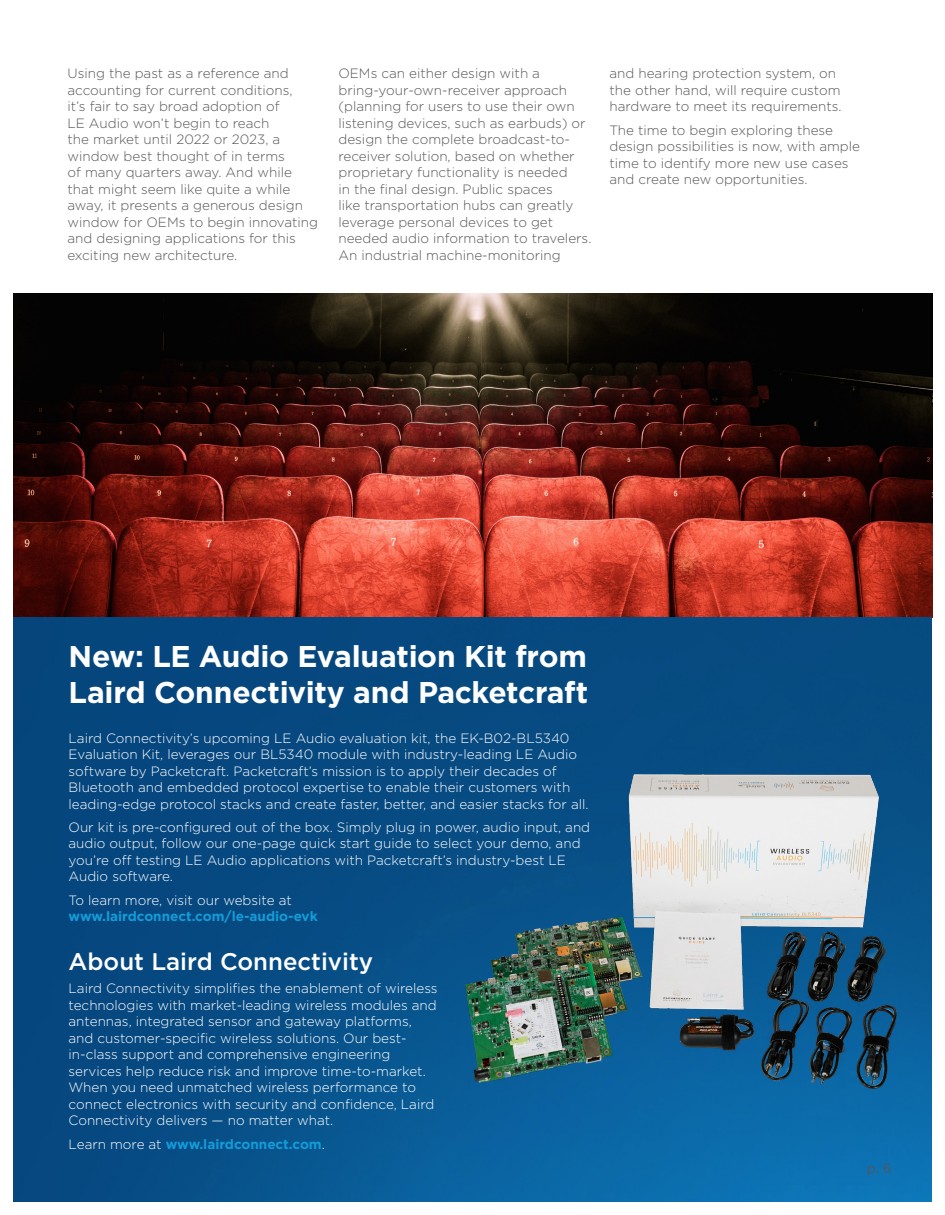
<style>
.page{position:relative;width:945px;height:1215px;background:#fff}
.page>*{position:absolute;margin:0;border:0;box-sizing:border-box;transform-origin:0 0}
.t1{font:700 30px/36px "Gotham";letter-spacing:-.01em;color:#fff}
.H2___White___Left{font:500 24px "Gotham";color:#fff}
.t2{font:300 13.5px/16.5px "Gotham";color:#fff}
.t3{font:300 13.5px/16.5px "Gotham";color:#55565a}
.t4{font:700 13.5px/16.5px "Gotham";color:#139cd8}
.t5{font:13.5px "Gotham";color:#55565a}
.s1{font-weight:300;color:#fff}
</style>
<div class="page">
<img style="left:14px;top:293px;width:919px;height:909px">
<img style="left:382px;top:750px;width:523px;height:358px">
<p class="t3" style="left:68px;top:65px;width:252px">Using the past as a reference and accounting for current conditions,<br>it’s fair to say broad adoption of<br>LE Audio won’t begin to reach<br>the market until 2022 or 2023, a window best thought of in terms<br>of many quarters away. And while that might seem like quite a while away, it presents a generous design window for OEMs to begin innovating and designing applications for this exciting new architecture.</p>
<p class="t3" style="left:338px;top:65px;width:254px">OEMs can either design with a bring-your-own-receiver approach (planning for users to use their own listening devices, such as earbuds) or design the complete broadcast-to&shy;receiver solution, based on whether proprietary functionality is needed<br>in the final design. Public spaces<br>like transportation hubs can greatly leverage personal devices to get needed audio information to travelers.<br>An industrial machine-monitoring</p>
<p class="t3" style="left:609px;top:65px;width:234px">and hearing protection system, on the other hand, will require custom hardware to meet its requirements.</p>
<p class="t3" style="left:609px;top:121px;width:252px">The time to begin exploring these design possibilities is now, with ample time to identify more new use cases and create new opportunities.</p>
<p class="t1" style="left:69px;top:638px;width:521px">New: LE Audio Evaluation Kit from<br>Laird Connectivity and Packetcraft</p>
<p class="t2" style="left:69px;top:729px;width:522px">Laird Connectivity’s upcoming LE Audio evaluation kit, the EK-B02-BL5340<br>Evaluation Kit, leverages our BL5340 module with industry-leading LE Audio software by Packetcraft. Packetcraft’s mission is to apply their decades of Bluetooth and embedded protocol expertise to enable their customers with leading-edge protocol stacks and create faster, better, and easier stacks for all.</p>
<p class="t2" style="left:69px;top:818px;width:523px">Our kit is pre-configured out of the box. Simply plug in power, audio input, and audio output, follow our one-page quick start guide to select your demo, and you’re off testing LE Audio applications with Packetcraft’s industry-best LE Audio software.</p>
<p class="t4" style="left:69px;top:892px;width:251px"><span class="s1">To learn more, visit our website at </span>www.lairdconnect.com/le-audio-evk</p>
<p class="H2___White___Left" style="left:69px;top:946px;width:306px">About Laird Connectivity</p>
<p class="t2" style="left:69px;top:980px;width:371px">Laird Connectivity simplifies the enablement of wireless technologies with market-leading wireless modules and antennas, integrated sensor and gateway platforms, and customer-specific wireless solutions. Our best&shy;in-class support and comprehensive engineering services help reduce risk and improve time-to-market.<br>When you need unmatched wireless performance to connect electronics with security and confidence, Laird Connectivity delivers — no matter what.</p>
<p class="t4" style="left:69px;top:1136px;width:258px"><span class="s1">Learn more at</span> www.lairdconnect.com<span class="s1">.</span></p>
<p class="t5" style="left:867px;top:1159px;width:26px">p. 6</p>
</div>
